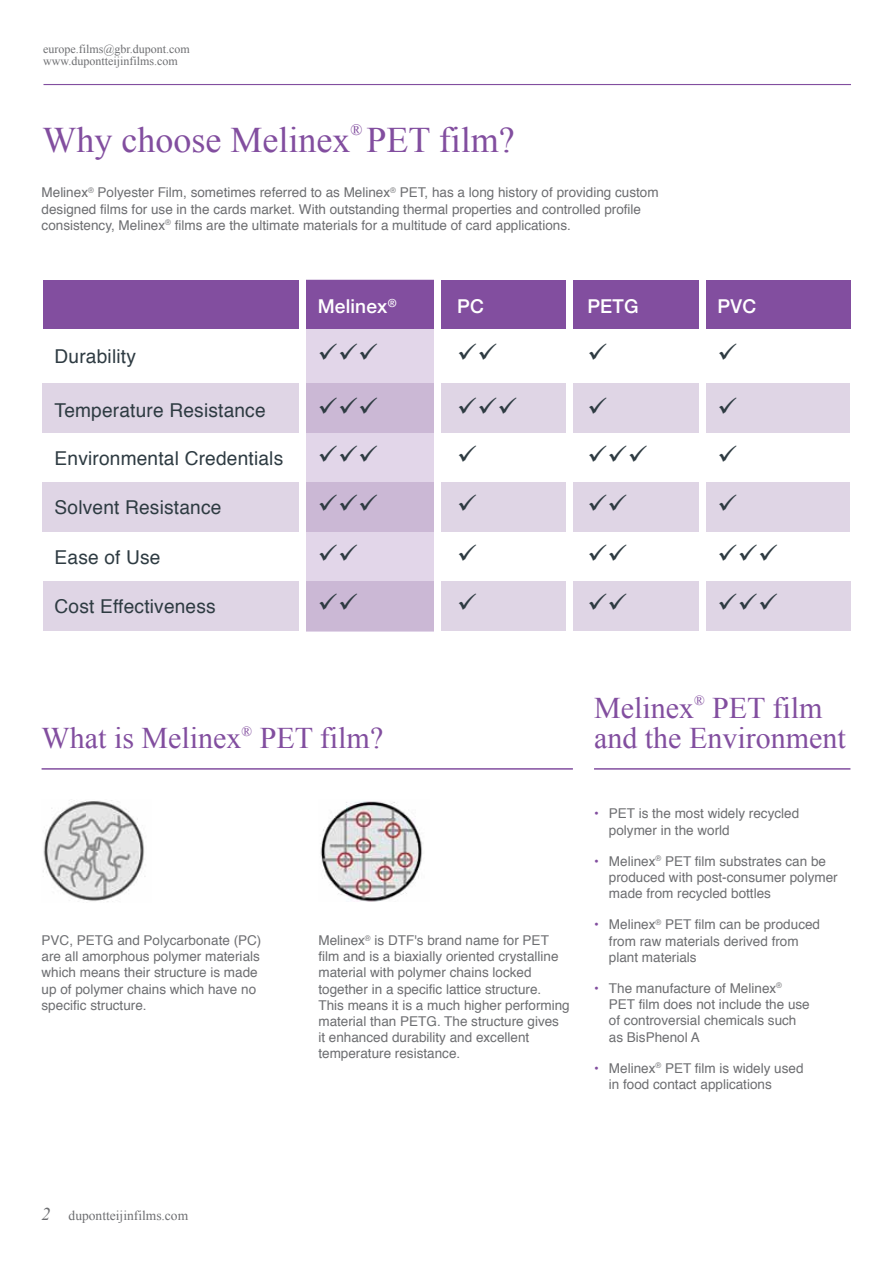
<style>
.page{position:relative;width:893px;height:1263px;background:#fff}
.page>*{position:absolute;margin:0;border:0;box-sizing:border-box;transform-origin:0 0}
.t1{font:36px "Times New Roman";color:#824e9f}
.t2{font:30px/30px "Times New Roman";color:#824e9f}
.t3{font:25.5px/48.8px "Wingdings";color:#2e3b42}
.t4{font:19.05px "Helvetica";letter-spacing:.01em;color:#2e3b42}
.t5{font:500 19.05px "Helvetica Neue";letter-spacing:.01em;color:#fff}
.t6{font:15.75px "Times New Roman";color:#824e9f}
.t7{font:13.5px/16.2px "Helvetica";color:#6d6e71}
.t8{font:13.5px "Times New Roman";color:#6d6e71}
.t9{font:12px/12.8px "Times New Roman";color:#6d6e71}
.s1{color:#824e9f}
.s2{font-style:italic;font-size:18px}
</style>
<div class="page">
<div style="left:306px;top:280px;width:128px;height:352px;background:#e2d6e9"></div>
<hr style="left:44px;top:84px;width:807px;height:1px;background:#824e9f">
<hr style="left:42px;top:768px;width:531px;height:2px;background:#824e9f">
<hr style="left:594px;top:768px;width:256px;height:2px;background:#824e9f">
<div style="left:43px;top:280px;width:807px;height:49px;background:#824e9f"></div>
<svg style="left:43px;top:383px;width:807px;height:50px;background:#dbd0e2"></svg>
<svg style="left:43px;top:482px;width:807px;height:50px;background:#dbd0e2"></svg>
<svg style="left:43px;top:582px;width:807px;height:49px;background:#dcd0e2"></svg>
<div style="left:299px;top:276px;width:6px;height:361px;background:#fff"></div>
<div style="left:434px;top:270px;width:7px;height:367px;background:#fff"></div>
<div style="left:566px;top:276px;width:7px;height:361px;background:#fff"></div>
<div style="left:699px;top:276px;width:6px;height:361px;background:#fff"></div>
<img style="left:43px;top:800px;width:103px;height:102px">
<img style="left:320px;top:801px;width:103px;height:100px">
<svg style="left:589px;top:383px;width:17px;height:31px"></svg>
<svg style="left:589px;top:494px;width:38px;height:17px"></svg>
<svg style="left:589px;top:593px;width:38px;height:16px"></svg>
<svg style="left:719px;top:383px;width:18px;height:31px"></svg>
<svg style="left:719px;top:482px;width:18px;height:29px"></svg>
<svg style="left:320px;top:593px;width:37px;height:16px"></svg>
<p class="t9" style="left:43px;top:42px;width:148px">europe.films@gbr.dupont.com www.dupontteijinfilms.com</p>
<p class="t6" style="left:350px;top:119px;width:13px">®</p>
<h1 class="t1" style="left:43px;top:115px;width:474px">Why choose Melinex PET film?</h1>
<p class="t7" style="left:42px;top:185px;width:619px">Melinex<sup>®</sup> Polyester Film, sometimes referred to as Melinex<sup>®</sup> PET, has a long history of providing custom designed films for use in the cards market. With outstanding thermal properties and controlled profile consistency, Melinex<sup>®</sup> films are the ultimate materials for a multitude of card applications.</p>
<h3 class="t4" style="left:55px;top:342px;width:83px">Durability</h3>
<h3 class="t4" style="left:55px;top:396px;width:213px">Temperature Resistance</h3>
<h3 class="t4" style="left:55px;top:444px;width:230px">Environmental Credentials</h3>
<h3 class="t4" style="left:55px;top:492px;width:168px">Solvent Resistance</h3>
<h3 class="t4" style="left:55px;top:542px;width:107px">Ease of Use</h3>
<h3 class="t4" style="left:55px;top:591px;width:163px">Cost Effectiveness</h3>
<h3 class="t5" style="left:318px;top:291px;width:80px">Melinex<sup>®</sup></h3>
<h3 class="t3" style="left:318px;top:330px;width:62px">✓✓✓</h3>
<h3 class="t3" style="left:318px;top:384px;width:62px">✓✓✓</h3>
<h3 class="t3" style="left:318px;top:432px;width:62px">✓✓✓</h3>
<h3 class="t3" style="left:318px;top:481px;width:62px">✓✓✓</h3>
<h3 class="t5" style="left:457px;top:291px;width:28px">PC</h3>
<h3 class="t3" style="left:457px;top:384px;width:62px">✓✓✓ ✓<br>✓<br>✓<br>✓</h3>
<h3 class="t5" style="left:587px;top:291px;width:53px">PETG</h3>
<h3 class="t3" style="left:587px;top:432px;width:62px">✓✓✓</h3>
<h3 class="t5" style="left:718px;top:291px;width:40px">PVC</h3>
<h3 class="t3" style="left:718px;top:531px;width:62px">✓✓✓</h3>
<h3 class="t3" style="left:718px;top:579px;width:62px">✓✓✓</h3>
<h2 class="t2" style="left:42px;top:723px;width:343px">What is Melinex<sup>®</sup> PET film?</h2>
<p class="t7" style="left:42px;top:932px;width:221px">PVC, PETG and Polycarbonate (PC) are all amorphous polymer materials which means their structure is made up of polymer chains which have no specific structure.</p>
<p class="t7" style="left:318px;top:932px;width:253px">Melinex<sup>®</sup> is DTF's brand name for PET film and is a biaxially oriented crystalline material with polymer chains locked together in a specific lattice structure.<br>This means it is a much higher performing material than PETG. The structure gives<br>it enhanced durability and excellent temperature resistance.</p>
<h2 class="t2" style="left:594px;top:692px;width:253px">Melinex<sup>®</sup> PET film and the Environment</h2>
<p class="t7" style="left:609px;top:806px;width:192px;text-indent:-15px"><span class="s1">•</span> PET is the most widely recycled polymer in the world</p>
<p class="t7" style="left:609px;top:853px;width:230px;text-indent:-15px"><span class="s1">•</span> Melinex<sup>®</sup> PET film substrates can be produced with post-consumer polymer made from recycled bottles</p>
<p class="t7" style="left:609px;top:917px;width:213px;text-indent:-15px"><span class="s1">•</span> Melinex<sup>®</sup> PET film can be produced from raw materials derived from plant materials</p>
<p class="t7" style="left:609px;top:980px;width:202px;text-indent:-15px"><span class="s1">•</span> The manufacture of Melinex<sup>®<br></sup>PET film does not include the use of controversial chemicals such as BisPhenol A</p>
<p class="t7" style="left:609px;top:1060px;width:196px;text-indent:-15px"><span class="s1">•</span> Melinex<sup>®</sup> PET film is widely used in food contact applications</p>
<p class="t8" style="left:42px;top:1206px;width:148px"><span class="s2">2</span> dupontteijinfilms.com</p>
</div>
